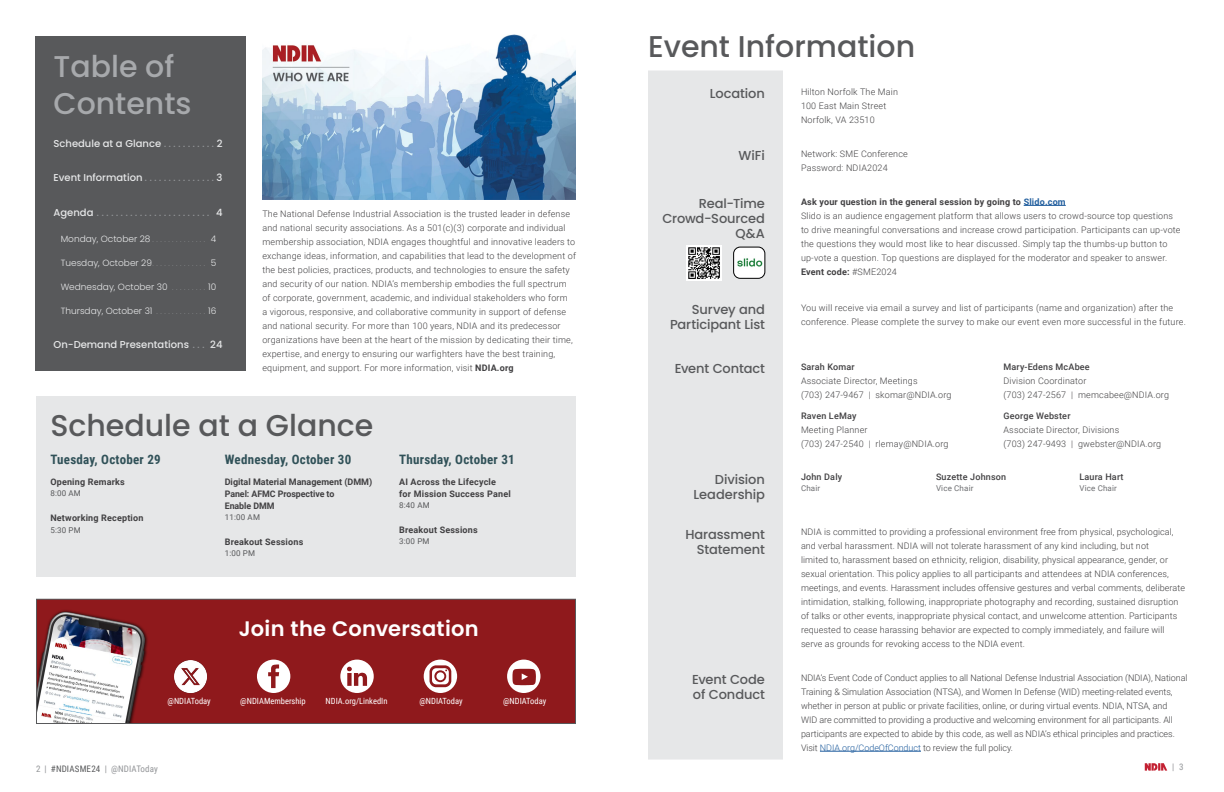
<style>
.page{position:relative;width:1224px;height:792px;background:#fff}
.page>*{position:absolute;margin:0;border:0;box-sizing:border-box;transform-origin:0 0}
.t1{font:500 30px "Poppins";color:#58595b}
.t2{font:500 30px/36.6px "Poppins";color:#a7a9ac}
.t3{font:600 21px "Poppins";letter-spacing:.015em;color:#fff}
.t4{font:500 13px/15px "Poppins";letter-spacing:-.01em;color:#58595b;text-align:right}
.t5{font:700 13px "Roboto Condensed";letter-spacing:.02em;color:#305158}
.t6{font:500 10px "Poppins";color:#e6e7e8}
.t7{font:500 10px "Roboto";color:#939598}
.t8{font:300 9px/14px "Roboto";letter-spacing:.02em;color:#414042}
.t9{font:300 9px/14px "Roboto";letter-spacing:-.005em;color:#414042}
.t10{font:300 9px "Poppins";color:#e6e7e8}
.t11{font:700 9px/12px "Roboto";letter-spacing:.02em;color:#414042}
.t12{font:500 9px "Roboto";letter-spacing:.02em;color:#414042}
.t13{font:700 9px/12px "Roboto";letter-spacing:-.005em;color:#414042}
.t14{font:9px "Roboto Condensed";letter-spacing:.015em;color:#939598}
.t15{font:8.5px "Roboto Condensed";color:#fff}
.t16{font:8px "Roboto";letter-spacing:.02em;color:#58595b}
.t17{font:8px "Roboto";letter-spacing:.02em;color:#6d6e71}
.s1{font-family:"Roboto";color:#939598}
.s2{font-family:"Poppins";color:#e6e7e8}
.s3{font-weight:700}
.s4{font-weight:700;color:#215e9e}
.s5{color:#215e9e}
.s6{color:#58595b}
</style>
<div class="page">
<svg style="left:1145px;top:763px;width:22px;height:8px"></svg>
<div style="left:36px;top:396px;width:540px;height:180px;background:#e6e7e8"></div>
<div style="left:36px;top:36px;width:210px;height:335px;background:#58595b"></div>
<div style="left:36px;top:599px;width:540px;height:125px;background:#8f191c"></div>
<img style="left:38px;top:610px;width:317px;height:112px">
<div style="left:36px;top:599px;width:540px;height:125px;border:1px solid #58595b"></div>
<svg style="left:257px;top:660px;width:33px;height:33px"></svg>
<svg style="left:340px;top:660px;width:34px;height:33px"></svg>
<svg style="left:424px;top:660px;width:33px;height:33px"></svg>
<svg style="left:507px;top:660px;width:34px;height:33px"></svg>
<img style="left:174px;top:660px;width:33px;height:34px">
<img style="left:262px;top:34px;width:314px;height:165px">
<div style="left:648px;top:70px;width:135px;height:690px;background:#e6e7e8"></div>
<div style="left:734px;top:247px;width:31px;height:31px;background:#fff;border-radius:7px"></div>
<img style="left:737px;top:258px;width:28px;height:17px">
<div style="left:733px;top:247px;width:32px;height:31px;border:1px solid #000;border-radius:7px"></div>
<hr style="left:1024px;top:205px;width:42px;height:1px;background:#215e9e">
<hr style="left:820px;top:751px;width:101px;height:1px;background:#215e9e">
<img style="left:687px;top:246px;width:34px;height:34px">
<h1 class="t2" style="left:54px;top:49px;width:140px">Table of<br>Contents</h1>
<p class="t6" style="left:54px;top:138px;width:170px">Schedule at a Glance <span class="s1">. . . . . . . . . . .</span> 2</p>
<p class="t6" style="left:54px;top:172px;width:170px">Event Information<span class="s1">...............</span>3</p>
<p class="t7" style="left:54px;top:205px;width:170px"><span class="s2">Agenda</span> ........................ <span class="s2">4</span></p>
<p class="t10" style="left:61px;top:233px;width:157px">Monday, October 28<span class="s1">..............</span> 4</p>
<p class="t10" style="left:61px;top:257px;width:157px">Tuesday, October 29<span class="s1">. . . . . . . . . . . . . .</span> 5</p>
<p class="t10" style="left:61px;top:282px;width:157px">Wednesday, October 30 <span class="s1">. . . . . . . . .</span> 10</p>
<p class="t10" style="left:61px;top:306px;width:157px">Thursday, October 31 <span class="s1">. . . . . . . . . . . . .</span> 16</p>
<p class="t6" style="left:54px;top:339px;width:170px">On-Demand Presentations <span class="s1">. . .</span> 24</p>
<p class="t8" style="left:262px;top:207px;width:315px">The National Defense Industrial Association is the trusted leader in defense and national security associations. As a 501(c)(3) corporate and individual membership association, NDIA engages thoughtful and innovative leaders to exchange ideas, information, and capabilities that lead to the development of the best policies, practices, products, and technologies to ensure the safety and security of our nation. NDIA’s membership embodies the full spectrum of corporate, government, academic, and individual stakeholders who form<br>a vigorous, responsive, and collaborative community in support of defense and national security. For more than 100 years, NDIA and its predecessor organizations have been at the heart of the mission by dedicating their time, expertise, and energy to ensuring our warfighters have the best training, equipment, and support. For more information, visit <span class="s3">NDIA.org</span></p>
<h1 class="t1" style="left:50px;top:408px;width:325px">Schedule at a Glance</h1>
<h3 class="t5" style="left:50px;top:450px;width:112px">Tuesday, October 29</h3>
<p class="t11" style="left:50px;top:475px;width:76px">Opening Remarks</p>
<p class="t16" style="left:50px;top:487px;width:32px">8:00 AM</p>
<p class="t11" style="left:50px;top:511px;width:95px">Networking Reception</p>
<p class="t16" style="left:50px;top:524px;width:32px">5:30 PM</p>
<h3 class="t5" style="left:225px;top:450px;width:128px">Wednesday, October 30</h3>
<p class="t13" style="left:225px;top:475px;width:149px">Digital Material Management (DMM)<br>Panel: AFMC Prospective to<br>Enable DMM</p>
<p class="t16" style="left:225px;top:511px;width:37px">11:00 AM</p>
<p class="t11" style="left:225px;top:535px;width:80px">Breakout Sessions</p>
<p class="t16" style="left:225px;top:547px;width:32px">1:00 PM</p>
<h3 class="t5" style="left:399px;top:450px;width:117px">Thursday, October 31</h3>
<p class="t11" style="left:399px;top:475px;width:113px">AI Across the Lifecycle<br>for Mission Success Panel</p>
<p class="t16" style="left:399px;top:499px;width:32px">8:40 AM</p>
<p class="t11" style="left:399px;top:523px;width:80px">Breakout Sessions</p>
<p class="t16" style="left:399px;top:535px;width:32px">3:00 PM</p>
<h2 class="t3" style="left:239px;top:616px;width:241px">Join the Conversation</h2>
<p class="t15" style="left:168px;top:695px;width:45px">@NDIAToday</p>
<p class="t15" style="left:240px;top:695px;width:67px">@NDIAMembership</p>
<p class="t15" style="left:326px;top:695px;width:63px">NDIA.org/LinkedIn</p>
<p class="t15" style="left:419px;top:695px;width:45px">@NDIAToday</p>
<p class="t15" style="left:503px;top:695px;width:45px">@NDIAToday</p>
<h1 class="t1" style="left:648px;top:30px;width:269px">Event Information</h1>
<h3 class="t4" style="left:710px;top:86px;width:57px">Location</h3>
<p class="t8" style="left:801px;top:85px;width:99px">Hilton Norfolk The Main<br>100 East Main Street<br>Norfolk, VA 23510</p>
<h3 class="t4" style="left:739px;top:148px;width:28px">WiFi</h3>
<p class="t8" style="left:801px;top:146px;width:108px">Network: SME Conference<br>Password: NDIA2024</p>
<h3 class="t4" style="left:662px;top:196px;width:104px">Real-Time<br>Crowd-Sourced<br>Q&amp;A</h3>
<p class="t8" style="left:801px;top:194px;width:381px"><span class="s3">Ask your question in the general session by going to</span> <span class="s4">Slido.com<br></span>Slido is an audience engagement platform that allows users to crowd-source top questions to drive meaningful conversations and increase crowd participation. Participants can up-vote the questions they would most like to hear discussed. Simply tap the thumbs-up button to up-vote a question. Top questions are displayed for the moderator and speaker to answer.<br><span class="s3">Event code:</span> #SME2024</p>
<h3 class="t4" style="left:670px;top:302px;width:96px">Survey and<br>Participant List</h3>
<p class="t8" style="left:801px;top:300px;width:386px">You will receive via email a survey and list of participants (name and organization) after the conference. Please complete the survey to make our event even more successful in the future.</p>
<h3 class="t4" style="left:675px;top:361px;width:92px">Event Contact</h3>
<p class="t12" style="left:801px;top:360px;width:55px">Sarah Komar</p>
<p class="t8" style="left:801px;top:373px;width:152px">Associate Director, Meetings<br>(703) 247-9467 | skomar@NDIA.org</p>
<p class="t12" style="left:801px;top:409px;width:57px">Raven LeMay</p>
<p class="t8" style="left:801px;top:422px;width:149px">Meeting Planner<br>(703) 247-2540 | rlemay@NDIA.org</p>
<p class="t12" style="left:1004px;top:360px;width:88px">Mary-Edens McAbee</p>
<p class="t8" style="left:1004px;top:373px;width:167px">Division Coordinator<br>(703) 247-2567 | memcabee@NDIA.org</p>
<p class="t12" style="left:1004px;top:409px;width:69px">George Webster</p>
<p class="t8" style="left:1004px;top:422px;width:159px">Associate Director, Divisions<br>(703) 247-9493 | gwebster@NDIA.org</p>
<h3 class="t4" style="left:694px;top:472px;width:73px">Division<br>Leadership</h3>
<p class="t12" style="left:801px;top:471px;width:43px">John Daly</p>
<p class="t17" style="left:801px;top:483px;width:21px">Chair</p>
<p class="t12" style="left:936px;top:471px;width:72px">Suzette Johnson</p>
<p class="t17" style="left:936px;top:483px;width:39px">Vice Chair</p>
<p class="t12" style="left:1079px;top:471px;width:46px">Laura Hart</p>
<p class="t17" style="left:1079px;top:483px;width:39px">Vice Chair</p>
<h3 class="t4" style="left:685px;top:527px;width:81px">Harassment<br>Statement</h3>
<p class="t8" style="left:801px;top:524px;width:386px">NDIA is committed to providing a professional environment free from physical, psychological, and verbal harassment. NDIA will not tolerate harassment of any kind including, but not<br>limited to, harassment based on ethnicity, religion, disability, physical appearance, gender, or sexual orientation. This policy applies to all participants and attendees at NDIA conferences, meetings, and events. Harassment includes offensive gestures and verbal comments, deliberate intimidation, stalking, following, inappropriate photography and recording, sustained disruption of talks or other events, inappropriate physical contact, and unwelcome attention. Participants requested to cease harassing behavior are expected to comply immediately, and failure will serve as grounds for revoking access to the NDIA event.</p>
<h3 class="t4" style="left:692px;top:672px;width:74px;text-align:left">Event Code of Conduct</h3>
<p class="t9" style="left:801px;top:670px;width:388px">NDIA’s Event Code of Conduct applies to all National Defense Industrial Association (NDIA), National Training &amp; Simulation Association (NTSA), and Women In Defense (WID) meeting-related events, whether in person at public or private facilities, online, or during virtual events. NDIA, NTSA, and<br>WID are committed to providing a productive and welcoming environment for all participants. All participants are expected to abide by this code, as well as NDIA’s ethical principles and practices.<br>Visit <span class="s5">NDIA.org/CodeOfConduct</span> to review the full policy.</p>
<p class="t14" style="left:36px;top:762px;width:123px">2 | <span class="s6">#NDIASME24</span> | @NDIAToday</p>
<p class="t14" style="left:1172px;top:761px;width:13px">| 3</p>
</div>
